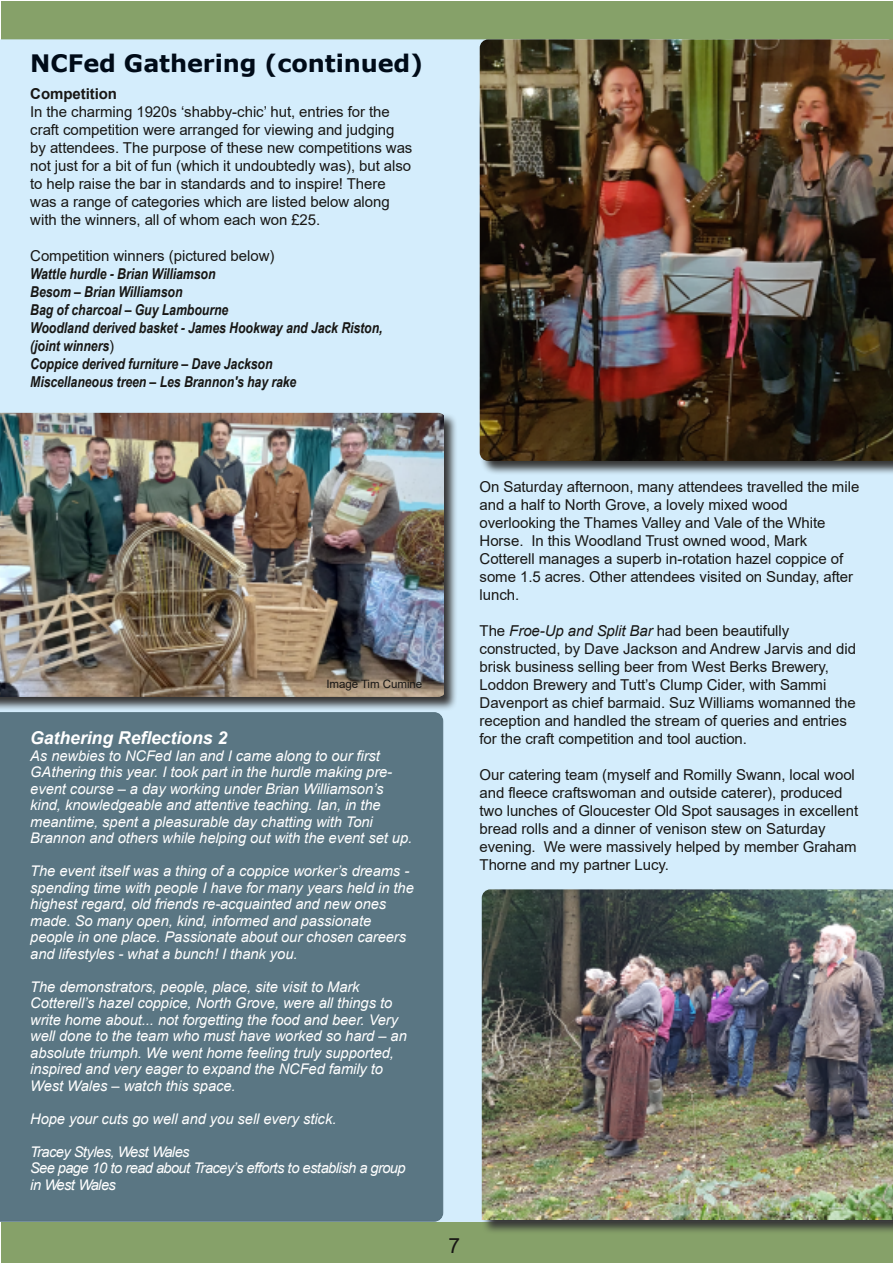
<style>
.page{position:relative;width:893px;height:1263px;background:#fff}
.page>*{position:absolute;margin:0;border:0;box-sizing:border-box;transform-origin:0 0}
.t1{font:700 24px "Verdana";letter-spacing:-.005em;color:#000b18}
.t2{font:21px "Arial";color:#181715}
.t3{font:italic 700 17.7px "Arial";letter-spacing:-.005em;color:#fff}
.t4{font:15px/18px "Arial";letter-spacing:-.005em;color:#181715}
.t5{font:italic 700 15px/18px "Arial Narrow";letter-spacing:-.005em;color:#181715}
.t6{font:700 15px "Arial";letter-spacing:-.005em;color:#181715}
.t7{font:italic 14.7px/16.5px "Arial";letter-spacing:-.005em;color:#fff}
.t8{font:italic 14.7px/16.5px "Arial";letter-spacing:-.045em;color:#fff}
.t9{font:11.55px "Arial";letter-spacing:-.01em;color:#181715}
.s1{font-family:"Arial";font-weight:400;font-style:normal}
.s2{font-style:italic}
</style>
<div class="page">
<div style="left:1px;top:1222px;width:891px;height:41px;background:#86a169"></div>
<div style="left:1px;top:1px;width:891px;height:38px;background:#86a169"></div>
<div style="left:0;top:39px;width:893px;height:1183px;background:#d4edfc"></div>
<svg style="left:480px;top:461px;width:413px;height:15px;background:#88959d"></svg>
<img style="left:480px;top:39px;width:413px;height:422px">
<div style="left:0;top:713px;width:443px;height:508px;background:#5a7683"></div>
<svg style="left:482px;top:1219px;width:411px;height:36px"></svg>
<img style="left:482px;top:889px;width:411px;height:330px">
<svg style="left:0;top:413px;width:461px;height:299px;background:#8e9ca4"></svg>
<img style="left:0;top:413px;width:444px;height:284px">
<h1 class="t1" style="left:30px;top:48px;width:394px">NCFed Gathering (continued)</h1>
<p class="t6" style="left:30px;top:85px;width:88px">Competition</p>
<p class="t4" style="left:30px;top:102px;width:384px">In the charming 1920s ‘shabby-chic’ hut, entries for the craft competition were arranged for viewing and judging by attendees. The purpose of these new competitions was not just for a bit of fun (which it undoubtedly was), but also to help raise the bar in standards and to inspire! There was a range of categories which are listed below along with the winners, all of whom each won £25.</p>
<p class="t4" style="left:30px;top:246px;width:246px">Competition winners (pictured below)</p>
<p class="t5" style="left:30px;top:264px;width:354px">Wattle hurdle - Brian Williamson<br>Besom – Brian Williamson<br>Bag of charcoal – Guy Lambourne<br>Woodland derived basket - James Hookway and Jack Riston, (joint winners<span class="s1">)<br></span>Coppice derived furniture – Dave Jackson<br>Miscellaneous treen – Les Brannon's hay rake</p>
<p class="t9" style="left:326px;top:678px;width:97px">Image Tim Cumine</p>
<p class="t3" style="left:30px;top:728px;width:199px">Gathering Reflections 2</p>
<p class="t7" style="left:30px;top:747px;width:383px">As newbies to NCFed Ian and I came along to our first GAthering this year. I took part in the hurdle making pre&shy;event course – a day working under Brian Williamson’s kind, knowledgeable and attentive teaching. Ian, in the meantime, spent a pleasurable day chatting with Toni Brannon and others while helping out with the event set up.</p>
<p class="t7" style="left:30px;top:863px;width:385px">The event itself was a thing of a coppice worker’s dreams - spending time with people I have for many years held in the highest regard, old friends re-acquainted and new ones made. So many open, kind, informed and passionate people in one place. Passionate about our chosen careers and lifestyles - what a bunch! I thank you.</p>
<p class="t7" style="left:30px;top:978px;width:378px">The demonstrators, people, place, site visit to Mark Cotterell’s hazel coppice, North Grove, were all things to write home about... not forgetting the food and beer. Very well done to the team who must have worked so hard – an absolute triumph. We went home feeling truly supported, inspired and very eager to expand the NCFed family to West Wales – watch this space.</p>
<p class="t7" style="left:30px;top:1110px;width:308px">Hope your cuts go well and you sell every stick.</p>
<p class="t8" style="left:30px;top:1143px;width:377px">Tracey Styles, West Wales<br>See page 10 to read about Tracey’s efforts to establish a group in West Wales</p>
<p class="t4" style="left:480px;top:478px;width:381px">On Saturday afternoon, many attendees travelled the mile and a half to North Grove, a lovely mixed wood overlooking the Thames Valley and Vale of the White Horse. In this Woodland Trust owned wood, Mark Cotterell manages a superb in-rotation hazel coppice of some 1.5 acres. Other attendees visited on Sunday, after lunch.</p>
<p class="t4" style="left:480px;top:622px;width:378px">The <span class="s2">Froe-Up and Split Bar</span> had been beautifully constructed, by Dave Jackson and Andrew Jarvis and did brisk business selling beer from West Berks Brewery, Loddon Brewery and Tutt’s Clump Cider, with Sammi Davenport as chief barmaid. Suz Williams womanned the reception and handled the stream of queries and entries for the craft competition and tool auction.</p>
<p class="t4" style="left:480px;top:766px;width:380px">Our catering team (myself and Romilly Swann, local wool and fleece craftswoman and outside caterer), produced two lunches of Gloucester Old Spot sausages in excellent bread rolls and a dinner of venison stew on Saturday evening. We were massively helped by member Graham Thorne and my partner Lucy.</p>
<h2 class="t2" style="left:448px;top:1233px;width:13px">7</h2>
</div>
